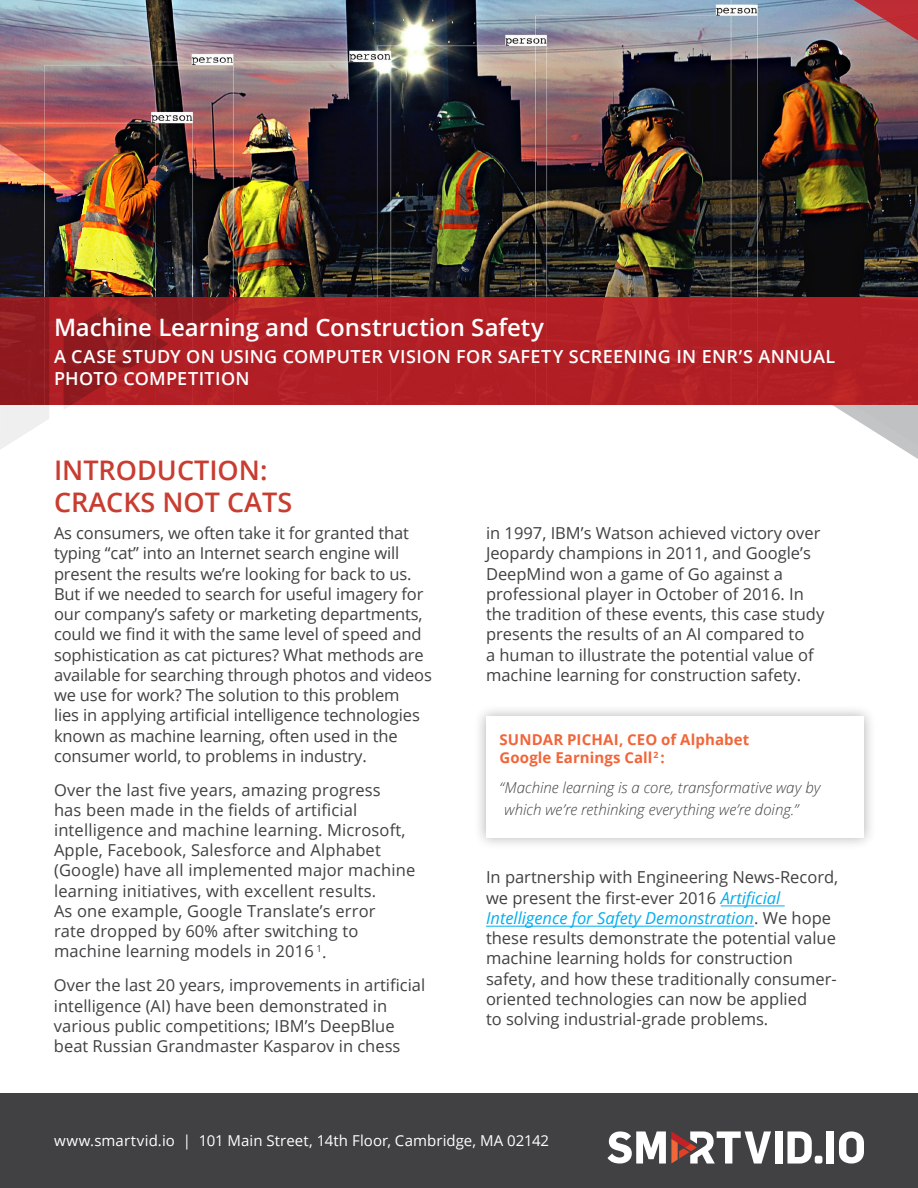
<style>
.page{position:relative;width:918px;height:1188px;background:#fff}
.page>*{position:absolute;margin:0;border:0;box-sizing:border-box;transform-origin:0 0}
.t1{font:600 27px/32.4px "Open Sans";color:#c83d31}
.t2{font:600 24px "Open Sans";letter-spacing:-.005em;color:#fff}
.t3{font:600 18px/21.6px "Open Sans";letter-spacing:.02em;color:#fff}
.t4{font:16.5px/20.2px "Open Sans";color:#414042}
.t5{font:italic 300 15px/22.5px "Open Sans";color:#414042}
.t6{font:15px "Open Sans";letter-spacing:.005em;color:#fff}
.t7{font:700 15px/18px "Open Sans";letter-spacing:.005em;color:#f26539}
.s1{font-style:italic;color:#00aeef}
</style>
<div class="page">
<div style="left:0;top:1094px;width:918px;height:94px;background:#414042"></div>
<div style="left:815px;top:1156px;width:7px;height:8px;background:#fff;border-radius:2px"></div>
<svg style="left:787px;top:1131px;width:25px;height:33px"></svg>
<div style="left:827px;top:1131px;width:7px;height:33px;background:#fff"></div>
<svg style="left:839px;top:1131px;width:25px;height:33px"></svg>
<div style="left:775px;top:1131px;width:7px;height:33px;background:#fff"></div>
<svg style="left:608px;top:1131px;width:163px;height:33px"></svg>
<img style="left:0;top:0;width:918px;height:297px">
<div style="left:0;top:297px;width:918px;height:108px;background:#b11f25"></div>
<img style="left:0;top:136px;width:243px;height:313px">
<svg style="left:832px;top:0;width:86px;height:49px"></svg>
<svg style="left:832px;top:405px;width:86px;height:54px"></svg>
<hr style="left:721px;top:906px;width:64px;height:1px;background:#00aeef">
<hr style="left:486px;top:926px;width:268px;height:1px;background:#00aeef">
<div style="left:474px;top:703px;width:402px;height:147px;background:#000;opacity:.3"></div>
<div style="left:486px;top:716px;width:378px;height:122px;background:#fff"></div>
<h2 class="t2" style="left:54px;top:311px;width:492px">Machine Learning and Construction Safety</h2>
<p class="t3" style="left:54px;top:346px;width:783px">A CASE STUDY ON USING COMPUTER VISION FOR SAFETY SCREENING IN ENR’S ANNUAL<br>PHOTO COMPETITION</p>
<h1 class="t1" style="left:54px;top:453px;width:240px">INTRODUCTION:<br>CRACKS NOT CATS</h1>
<p class="t4" style="left:54px;top:523px;width:380px">As consumers, we often take it for granted that typing “cat” into an Internet search engine will present the results we’re looking for back to us.<br>But if we needed to search for useful imagery for our company’s safety or marketing departments, could we find it with the same level of speed and sophistication as cat pictures? What methods are available for searching through photos and videos we use for work? The solution to this problem<br>lies in applying artificial intelligence technologies known as machine learning, often used in the consumer world, to problems in industry.</p>
<p class="t4" style="left:54px;top:779px;width:363px">Over the last five years, amazing progress<br>has been made in the fields of artificial intelligence and machine learning. Microsoft, Apple, Facebook, Salesforce and Alphabet (Google) have all implemented major machine learning initiatives, with excellent results.<br>As one example, Google Translate’s error<br>rate dropped by 60% after switching to machine learning models in 2016 <sup>1</sup>.</p>
<p class="t4" style="left:54px;top:975px;width:373px">Over the last 20 years, improvements in artificial intelligence (AI) have been demonstrated in various public competitions; IBM’s DeepBlue beat Russian Grandmaster Kasparov in chess</p>
<p class="t4" style="left:486px;top:523px;width:340px">in 1997, IBM’s Watson achieved victory over Jeopardy champions in 2011, and Google’s DeepMind won a game of Go against a professional player in October of 2016. In the tradition of these events, this case study presents the results of an AI compared to<br>a human to illustrate the potential value of machine learning for construction safety.</p>
<p class="t7" style="left:500px;top:730px;width:251px">SUNDAR PICHAI, CEO of Alphabet<br>Google Earnings Call<sup>2</sup> :</p>
<p class="t5" style="left:505px;top:775px;width:317px;text-indent:-5px">“Machine learning is a core, transformative way by which we’re rethinking everything we’re doing.”</p>
<p class="t4" style="left:486px;top:867px;width:354px">In partnership with Engineering News-Record, we present the first-ever 2016 <span class="s1">Artificial Intelligence for Safety Demonstration</span>. We hope these results demonstrate the potential value machine learning holds for construction safety, and how these traditionally consumer&shy;oriented technologies can now be applied<br>to solving industrial-grade problems.</p>
<p class="t6" style="left:54px;top:1131px;width:497px">www.smartvid.io | 101 Main Street, 14th Floor, Cambridge, MA 02142</p>
</div>
